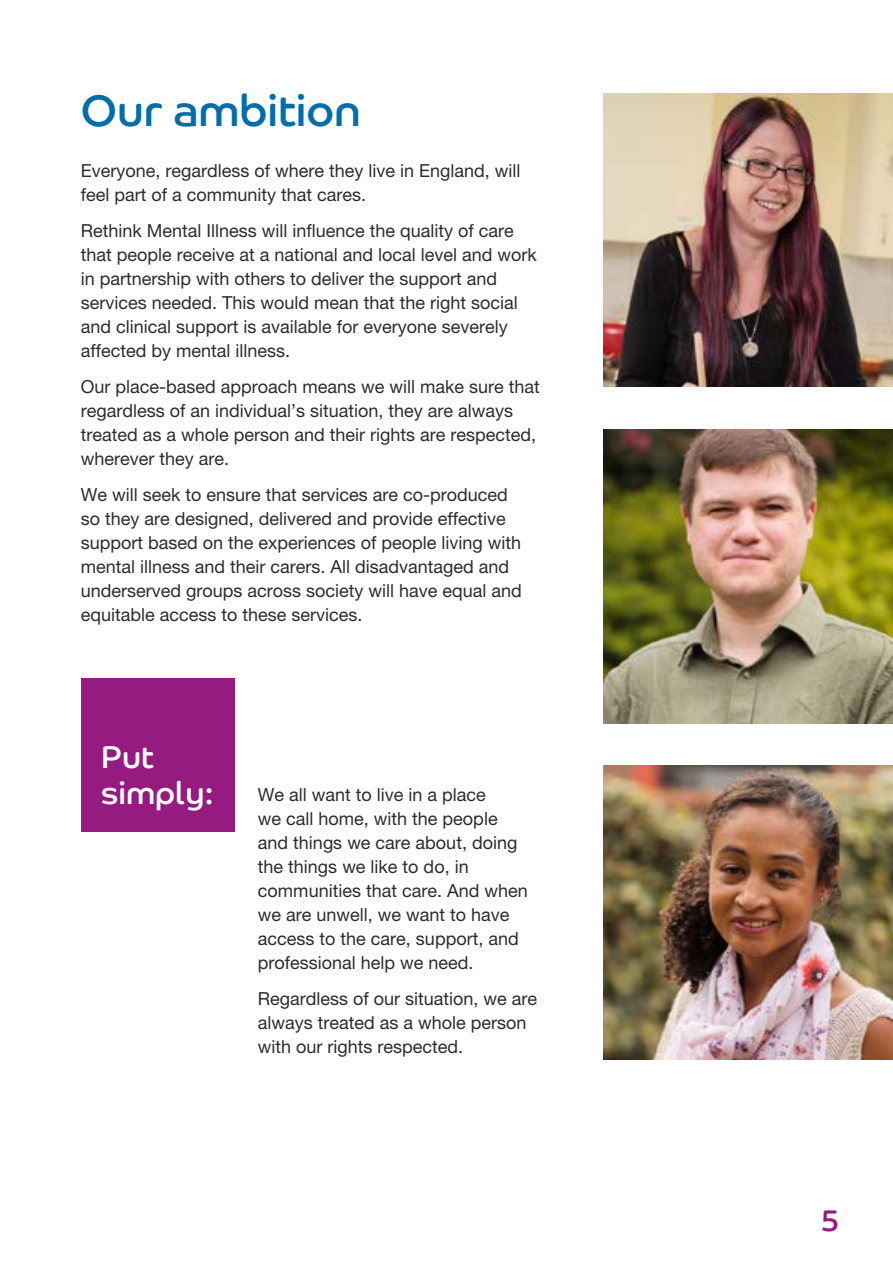
<style>
.page{position:relative;width:893px;height:1263px;background:#fff}
.page>*{position:absolute;margin:0;border:0;box-sizing:border-box;transform-origin:0 0}
.t1{font:44.25px "Co Rethink";color:#006eab}
.t2{font:31.5px/36px "Co Rethink";color:#fff}
.t3{font:30px "Co Rethink";color:#951b81}
.t4{font:18px/24px "Helvetica Neue LT Pro";color:#2d2d2c}
</style>
<div class="page">
<img style="left:604px;top:94px;width:289px;height:293px">
<img style="left:604px;top:430px;width:289px;height:293px">
<img style="left:604px;top:766px;width:289px;height:293px">
<div style="left:81px;top:678px;width:153px;height:154px;background:#951b81"></div>
<p class="t1" style="left:81px;top:84px;width:282px">Our ambition</p>
<p class="t4" style="left:81px;top:158px;width:441px">Everyone, regardless of where they live in England, will feel part of a community that cares.</p>
<p class="t4" style="left:81px;top:218px;width:458px">Rethink Mental Illness will influence the quality of care that people receive at a national and local level and work in partnership with others to deliver the support and services needed. This would mean that the right social and clinical support is available for everyone severely affected by mental illness.</p>
<p class="t4" style="left:81px;top:374px;width:461px">Our place-based approach means we will make sure that regardless of an individual’s situation, they are always treated as a whole person and their rights are respected, wherever they are.</p>
<p class="t4" style="left:81px;top:482px;width:443px">We will seek to ensure that services are co-produced so they are designed, delivered and provide effective support based on the experiences of people living with mental illness and their carers. All disadvantaged and underserved groups across society will have equal and equitable access to these services.</p>
<p class="t2" style="left:101px;top:739px;width:114px">Put simply:</p>
<p class="t4" style="left:258px;top:783px;width:271px">We all want to live in a place<br>we call home, with the people and things we care about, doing the things we like to do, in communities that care. And when we are unwell, we want to have access to the care, support, and professional help we need.</p>
<p class="t4" style="left:258px;top:987px;width:281px">Regardless of our situation, we are always treated as a whole person with our rights respected.</p>
<h3 class="t3" style="left:822px;top:1202px;width:19px">5</h3>
</div>
